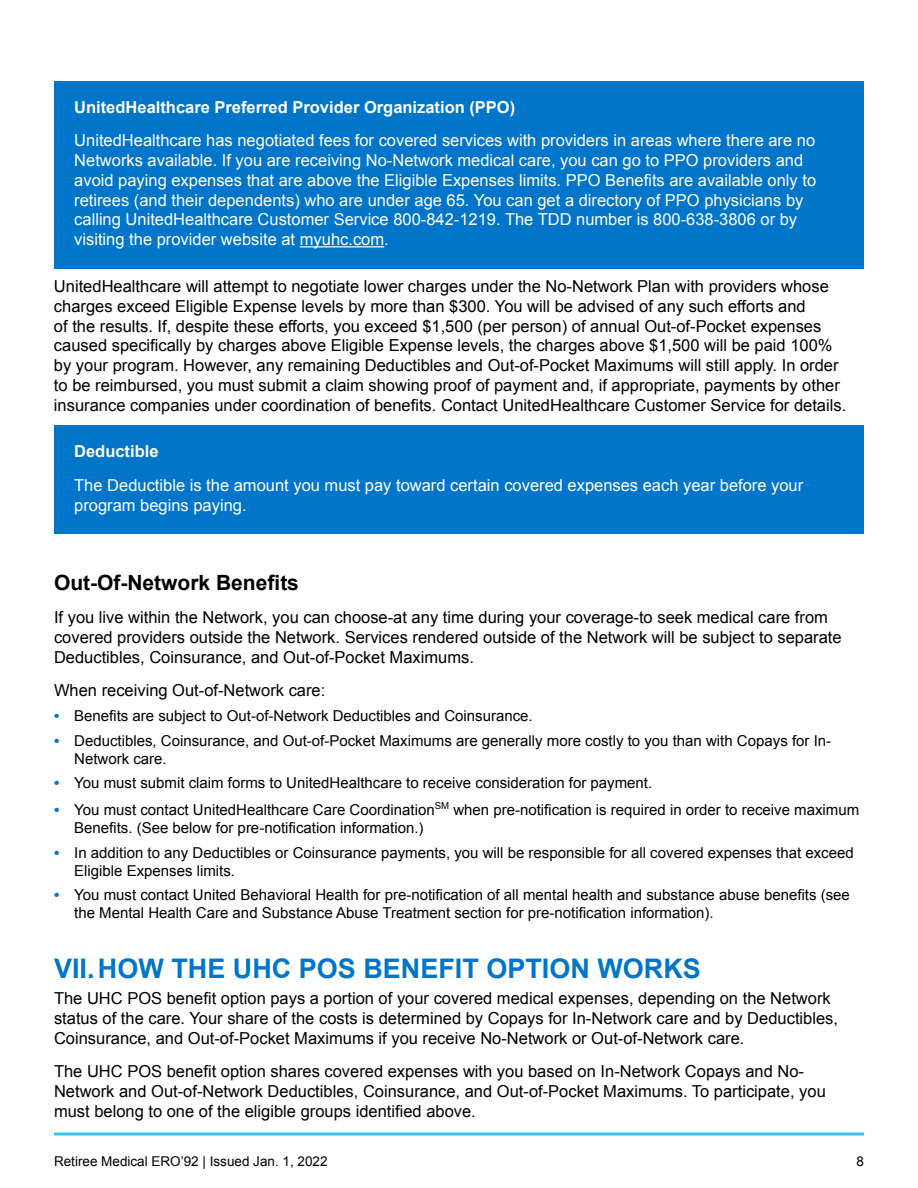
<style>
.page{position:relative;width:918px;height:1188px;background:#fff}
.page>*{position:absolute;margin:0;border:0;box-sizing:border-box;transform-origin:0 0}
.t1{font:700 27px "Arial";color:#0075c9}
.t2{font:700 21px "Arial";color:#000}
.t3{font:16.5px/19.8px "Arial";color:#000}
.t4{font:16.5px/19.8px "Arial";color:#fff}
.t5{font:700 16.5px "Arial";color:#fff}
.t6{font:15px/18px "Arial";color:#000}
.t7{font:13.5px "Arial";color:#000}
.s1{font-weight:700;color:#0075c9}
</style>
<div class="page">
<svg style="left:54px;top:1132px;width:810px;height:4px;background:#69d4f6"></svg>
<div style="left:54px;top:81px;width:810px;height:56px;background:#0075c9"></div>
<div style="left:54px;top:114px;width:810px;height:155px;background:#0075c9"></div>
<hr style="left:300px;top:246px;width:84px;height:1px;background:#fff">
<div style="left:54px;top:425px;width:810px;height:56px;background:#0075c9"></div>
<div style="left:54px;top:459px;width:810px;height:75px;background:#0075c9"></div>
<p class="t5" style="left:74px;top:96px;width:443px">UnitedHealthcare Preferred Provider Organization (PPO)</p>
<p class="t4" style="left:74px;top:131px;width:743px">UnitedHealthcare has negotiated fees for covered services with providers in areas where there are no Networks available. If you are receiving No-Network medical care, you can go to PPO providers and avoid paying expenses that are above the Eligible Expenses limits. PPO Benefits are available only to retirees (and their dependents) who are under age 65. You can get a directory of PPO physicians by calling UnitedHealthcare Customer Service 800-842-1219. The TDD number is 800-638-3806 or by visiting the provider website at myuhc.com.</p>
<p class="t3" style="left:54px;top:276px;width:794px">UnitedHealthcare will attempt to negotiate lower charges under the No-Network Plan with providers whose charges exceed Eligible Expense levels by more than $300. You will be advised of any such efforts and<br>of the results. If, despite these efforts, you exceed $1,500 (per person) of annual Out-of-Pocket expenses caused specifically by charges above Eligible Expense levels, the charges above $1,500 will be paid 100% by your program. However, any remaining Deductibles and Out-of-Pocket Maximums will still apply. In order to be reimbursed, you must submit a claim showing proof of payment and, if appropriate, payments by other insurance companies under coordination of benefits. Contact UnitedHealthcare Customer Service for details.</p>
<p class="t5" style="left:74px;top:441px;width:86px">Deductible</p>
<p class="t4" style="left:74px;top:475px;width:731px">The Deductible is the amount you must pay toward certain covered expenses each year before your program begins paying.</p>
<p class="t2" style="left:54px;top:569px;width:247px">Out-Of-Network Benefits</p>
<p class="t3" style="left:54px;top:608px;width:789px">If you live within the Network, you can choose-at any time during your coverage-to seek medical care from covered providers outside the Network. Services rendered outside of the Network will be subject to separate<br>Deductibles, Coinsurance, and Out-of-Pocket Maximums.</p>
<p class="t3" style="left:54px;top:680px;width:273px">When receiving Out-of-Network care:</p>
<p class="t6" style="left:54px;top:707px;width:480px"><span class="s1">•</span> Benefits are subject to Out-of-Network Deductibles and Coinsurance.</p>
<p class="t6" style="left:74px;top:731px;width:758px;text-indent:-20px"><span class="s1">•</span> Deductibles, Coinsurance, and Out-of-Pocket Maximums are generally more costly to you than with Copays for In-<br>Network care.</p>
<p class="t6" style="left:54px;top:774px;width:600px"><span class="s1">•</span> You must submit claim forms to UnitedHealthcare to receive consideration for payment.</p>
<p class="t6" style="left:74px;top:801px;width:787px;text-indent:-20px"><span class="s1">•</span> You must contact UnitedHealthcare Care Coordination<sup>SM</sup> when pre-notification is required in order to receive maximum<br>Benefits. (See below for pre-notification information.)</p>
<p class="t6" style="left:74px;top:843px;width:781px;text-indent:-20px"><span class="s1">•</span> In addition to any Deductibles or Coinsurance payments, you will be responsible for all covered expenses that exceed<br>Eligible Expenses limits.</p>
<p class="t6" style="left:74px;top:886px;width:777px;text-indent:-20px"><span class="s1">•</span> You must contact United Behavioral Health for pre-notification of all mental health and substance abuse benefits (see the Mental Health Care and Substance Abuse Treatment section for pre-notification information).</p>
<h1 class="t1" style="left:54px;top:950px;width:648px">VII.HOW THE UHC POS BENEFIT OPTION WORKS</h1>
<p class="t3" style="left:54px;top:989px;width:786px">The UHC POS benefit option pays a portion of your covered medical expenses, depending on the Network status of the care. Your share of the costs is determined by Copays for In-Network care and by Deductibles,<br>Coinsurance, and Out-of-Pocket Maximums if you receive No-Network or Out-of-Network care.</p>
<p class="t3" style="left:54px;top:1062px;width:773px">The UHC POS benefit option shares covered expenses with you based on In-Network Copays and No-<br>Network and Out-of-Network Deductibles, Coinsurance, and Out-of-Pocket Maximums. To participate, you must belong to one of the eligible groups identified above.</p>
<p class="t7" style="left:54px;top:1152px;width:275px">Retiree Medical ERO’92 | Issued Jan. 1, 2022</p>
<p class="t7" style="left:856px;top:1152px;width:9px">8</p>
</div>
